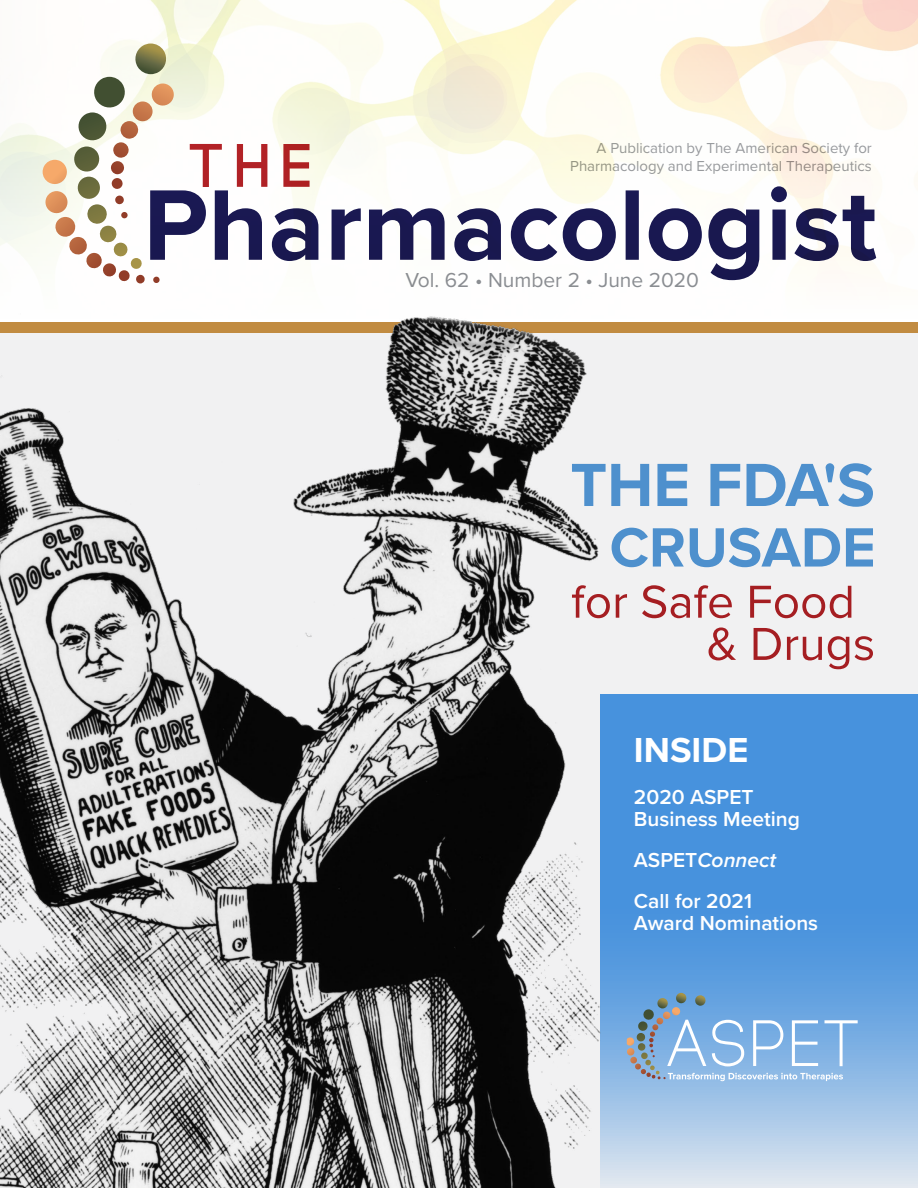
<style>
.page{position:relative;width:918px;height:1188px;background:#fff}
.page>*{position:absolute;margin:0;border:0;box-sizing:border-box;transform-origin:0 0}
.t1{font:700 36px "Proxima Nova";color:#fff}
.t2{font:600 21px/22.5px "Proxima Nova";color:#fff}
.t3{font:21px "Proxima Nova";color:#878a8f}
.t4{font:15px/18px "Proxima Nova";color:#878a8f;text-align:right}
.s1{font-style:italic}
</style>
<div class="page">
<div style="left:0;top:329px;width:918px;height:859px;background:#f1f1f2"></div>
<img style="left:0;top:0;width:918px;height:284px">
<svg style="left:43px;top:77px;width:132px;height:206px"></svg>
<img style="left:133px;top:44px;width:35px;height:30px">
<svg style="left:600px;top:694px;width:318px;height:494px;background:#68a4e0"></svg>
<svg style="left:626px;top:993px;width:232px;height:88px;background:#86b2dd"></svg>
<svg style="left:612px;top:528px;width:261px;height:39px"></svg>
<svg style="left:600px;top:463px;width:273px;height:44px"></svg>
<svg style="left:709px;top:627px;width:164px;height:42px"></svg>
<svg style="left:600px;top:585px;width:251px;height:33px"></svg>
<div style="left:0;top:322px;width:918px;height:11px;background:#c18b41"></div>
<img style="left:0;top:316px;width:600px;height:872px">
<p class="t4" style="left:570px;top:138px;width:303px">A Publication by The American Society for<br>Pharmacology and Experimental Therapeutics</p>
<h2 class="t3" style="left:405px;top:264px;width:295px">Vol. 62 • Number 2 • June 2020</h2>
<h1 class="t1" style="left:634px;top:723px;width:116px">INSIDE</h1>
<h2 class="t2" style="left:634px;top:785px;width:168px">2020 ASPET<br>Business Meeting</h2>
<h2 class="t2" style="left:634px;top:839px;width:144px;line-height:40.5px">ASPET<span class="s1">Connect<br></span>Call for 2021</h2>
<h2 class="t2" style="left:634px;top:911px;width:186px">Award Nominations</h2>
</div>
